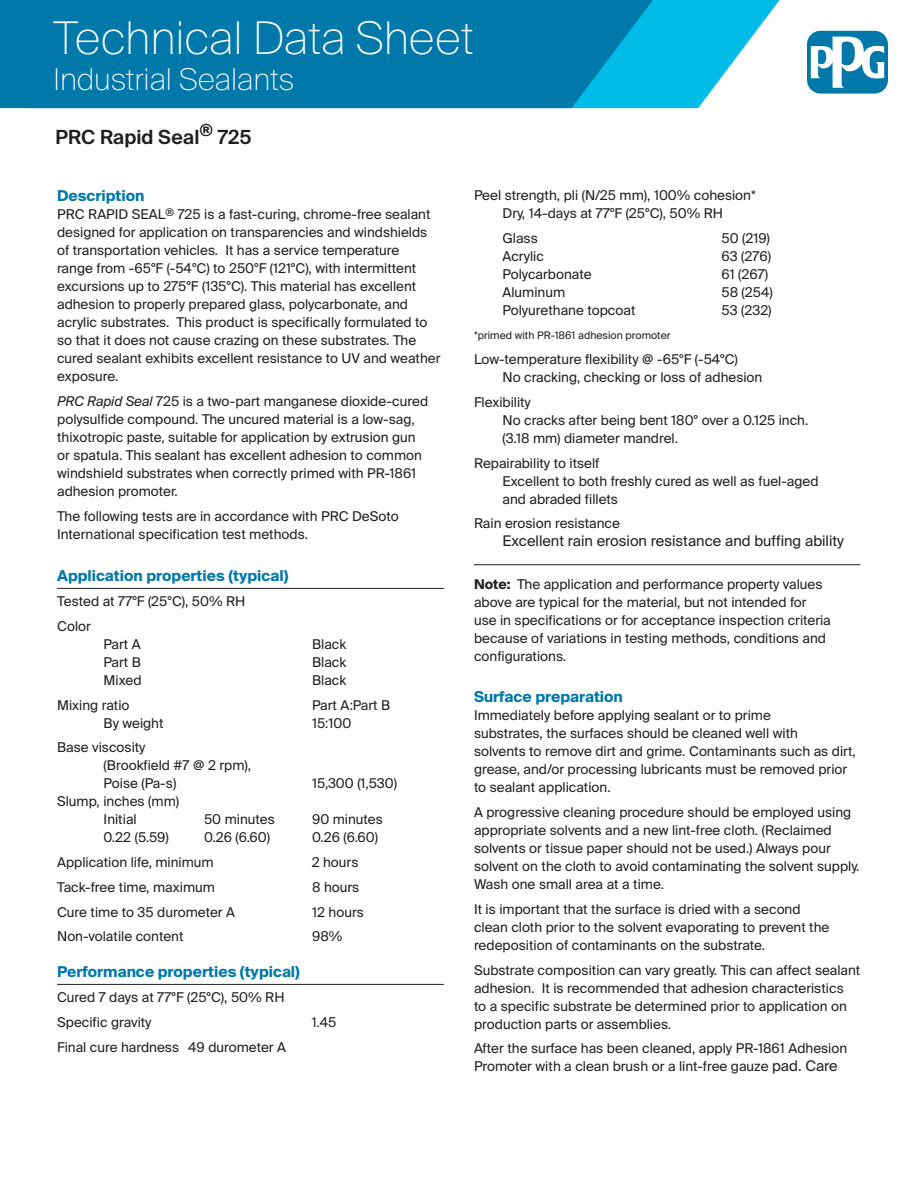
<style>
.page{position:relative;width:918px;height:1188px;background:#fff}
.page>*{position:absolute;margin:0;border:0;box-sizing:border-box;transform-origin:0 0}
.t1{font:100 45px "Suisse Intl";color:#fff}
.t2{font:100 30px "Suisse Intl";color:#fff}
.t3{font:600 19.5px "Suisse Intl";color:#231f20}
.SuisseHeaderUnderlin{font:700 15px "Suisse Intl";color:#0078aa}
.SuisseBasic{font:700 15px "Suisse Intl";color:#0078aa}
.TableUnderlinetop{font:14.7px "Suisse Intl";color:#231f20}
.text{font:13.5px/18px "Suisse Intl";color:#231f20}
.text-2{font:10.5px "Suisse Intl";color:#231f20}
.s1{font-style:italic}
.s2{font-weight:700}
.s3{font-size:14.7px}
</style>
<div class="page">
<hr style="left:474px;top:564px;width:386px;height:1px;background:#231f20">
<hr style="left:57px;top:588px;width:387px;height:1px;background:#231f20">
<hr style="left:57px;top:984px;width:387px;height:1px;background:#231f20">
<div style="left:807px;top:31px;width:81px;height:63px;background:#0078aa;border-radius:14px"></div>
<svg style="left:811px;top:36px;width:73px;height:52px"></svg>
<svg style="left:653px;top:0;width:127px;height:108px;fill:#02bce8"></svg>
<div style="left:0;top:0;width:653px;height:108px;background:#0078aa"></div>
<p class="t1" style="left:54px;top:12px;width:422px">Technical Data Sheet</p>
<p class="t2" style="left:54px;top:62px;width:242px">Industrial Sealants</p>
<p class="t3" style="left:56px;top:126px;width:198px">PRC Rapid Seal<sup>®</sup> 725</p>
<p class="SuisseBasic" style="left:57px;top:187px;width:89px">Description</p>
<p class="text" style="left:57px;top:205px;width:385px">PRC RAPID SEAL<sup>®</sup> 725 is a fast-curing, chrome-free sealant designed for application on transparencies and windshields of transportation vehicles. It has a service temperature<br>range from -65°F (-54°C) to 250°F (121°C), with intermittent excursions up to 275°F (135°C). This material has excellent adhesion to properly prepared glass, polycarbonate, and acrylic substrates. This product is specifically formulated to so that it does not cause crazing on these substrates. The cured sealant exhibits excellent resistance to UV and weather exposure.</p>
<p class="text" style="left:57px;top:392px;width:373px"><span class="s1">PRC Rapid Seal</span> 725 is a two-part manganese dioxide-cured polysulfide compound. The uncured material is a low-sag, thixotropic paste, suitable for application by extrusion gun or spatula. This sealant has excellent adhesion to common windshield substrates when correctly primed with PR-1861 adhesion promoter.</p>
<p class="text" style="left:57px;top:507px;width:343px">The following tests are in accordance with PRC DeSoto<br>International specification test methods.</p>
<p class="SuisseHeaderUnderlin" style="left:57px;top:567px;width:233px">Application properties (typical)</p>
<p class="text" style="left:57px;top:592px;width:190px">Tested at 77°F (25°C), 50% RH</p>
<p class="text" style="left:57px;top:617px;width:35px">Color</p>
<p class="text" style="left:104px;top:635px;width:39px">Part A</p>
<p class="text" style="left:312px;top:635px;width:36px">Black</p>
<p class="text" style="left:104px;top:653px;width:39px">Part B</p>
<p class="text" style="left:312px;top:653px;width:36px">Black</p>
<p class="text" style="left:104px;top:671px;width:39px">Mixed</p>
<p class="text" style="left:312px;top:671px;width:36px">Black</p>
<p class="text" style="left:57px;top:696px;width:74px">Mixing ratio</p>
<p class="text" style="left:312px;top:696px;width:80px">Part A:Part B</p>
<p class="text" style="left:104px;top:714px;width:61px">By weight</p>
<p class="text" style="left:312px;top:714px;width:41px">15:100</p>
<p class="text" style="left:57px;top:739px;width:90px">Base viscosity</p>
<p class="text" style="left:104px;top:757px;width:149px">(Brookfield #7 @ 2 rpm),</p>
<p class="text" style="left:104px;top:775px;width:74px">Poise (Pa-s)</p>
<p class="text" style="left:312px;top:775px;width:86px">15,300 (1,530)</p>
<p class="text" style="left:57px;top:793px;width:124px">Slump, inches (mm)</p>
<p class="text" style="left:104px;top:811px;width:35px">Initial</p>
<p class="text" style="left:204px;top:811px;width:72px">50 minutes</p>
<p class="text" style="left:312px;top:811px;width:72px">90 minutes</p>
<p class="text" style="left:104px;top:829px;width:67px">0.22 (5.59)</p>
<p class="text" style="left:204px;top:829px;width:67px">0.26 (6.60)</p>
<p class="text" style="left:312px;top:829px;width:67px">0.26 (6.60)</p>
<p class="text" style="left:57px;top:853px;width:158px">Application life, minimum</p>
<p class="text" style="left:312px;top:853px;width:48px">2 hours</p>
<p class="text" style="left:57px;top:878px;width:159px">Tack-free time, maximum</p>
<p class="text" style="left:312px;top:878px;width:49px">8 hours</p>
<p class="text" style="left:57px;top:903px;width:179px">Cure time to 35 durometer A</p>
<p class="text" style="left:312px;top:903px;width:53px">12 hours</p>
<p class="text" style="left:57px;top:928px;width:128px">Non-volatile content</p>
<p class="text" style="left:312px;top:928px;width:32px">98%</p>
<p class="SuisseHeaderUnderlin" style="left:57px;top:963px;width:244px">Performance properties (typical)</p>
<p class="text" style="left:57px;top:988px;width:229px">Cured 7 days at 77°F (25°C), 50% RH</p>
<p class="text" style="left:57px;top:1013px;width:96px">Specific gravity</p>
<p class="text" style="left:312px;top:1013px;width:26px">1.45</p>
<p class="text" style="left:57px;top:1038px;width:231px">Final cure hardness 49 durometer A</p>
<p class="text" style="left:474px;top:186px;width:283px">Peel strength, pli (N/25 mm), 100% cohesion*</p>
<p class="text" style="left:502px;top:204px;width:222px">Dry, 14-days at 77°F (25°C), 50% RH</p>
<p class="text" style="left:502px;top:229px;width:37px">Glass</p>
<p class="text" style="left:721px;top:229px;width:50px">50 (219)</p>
<p class="text" style="left:502px;top:247px;width:43px">Acrylic</p>
<p class="text" style="left:721px;top:247px;width:51px">63 (276)</p>
<p class="text" style="left:502px;top:265px;width:91px">Polycarbonate</p>
<p class="text" style="left:721px;top:265px;width:48px">61 (267)</p>
<p class="text" style="left:502px;top:283px;width:64px">Aluminum</p>
<p class="text" style="left:721px;top:283px;width:53px">58 (254)</p>
<p class="text" style="left:502px;top:301px;width:134px">Polyurethane topcoat</p>
<p class="text" style="left:721px;top:301px;width:52px">53 (232)</p>
<p class="text-2" style="left:474px;top:330px;width:198px">*primed with PR-1861 adhesion promoter</p>
<p class="text" style="left:474px;top:350px;width:265px">Low-temperature flexibility @ -65°F (-54°C)</p>
<p class="text" style="left:502px;top:368px;width:261px">No cracking, checking or loss of adhesion</p>
<p class="text" style="left:474px;top:393px;width:58px">Flexibility</p>
<p class="text" style="left:502px;top:411px;width:307px">No cracks after being bent 180° over a 0.125 inch. (3.18 mm) diameter mandrel.</p>
<p class="text" style="left:474px;top:454px;width:127px">Repairability to itself</p>
<p class="text" style="left:502px;top:472px;width:317px">Excellent to both freshly cured as well as fuel-aged and abraded fillets</p>
<p class="text" style="left:474px;top:515px;width:148px">Rain erosion resistance</p>
<p class="TableUnderlinetop" style="left:503px;top:533px;width:343px">Excellent rain erosion resistance and buffing ability</p>
<p class="text" style="left:474px;top:575px;width:358px"><span class="s2">Note:</span> The application and performance property values above are typical for the material, but not intended for use in specifications or for acceptance inspection criteria because of variations in testing methods, conditions and configurations.</p>
<p class="SuisseBasic" style="left:474px;top:688px;width:150px">Surface preparation</p>
<p class="text" style="left:474px;top:707px;width:298px">Immediately before applying sealant or to prime</p>
<p class="text" style="left:474px;top:725px;width:326px">substrates, the surfaces should be cleaned well with</p>
<p class="text" style="left:474px;top:743px;width:383px">solvents to remove dirt and grime. Contaminants such as dirt, grease, and/or processing lubricants must be removed prior to sealant application.</p>
<p class="text" style="left:474px;top:803px;width:387px">A progressive cleaning procedure should be employed using appropriate solvents and a new lint-free cloth. (Reclaimed solvents or tissue paper should not be used.) Always pour solvent on the cloth to avoid contaminating the solvent supply.<br>Wash one small area at a time.</p>
<p class="text" style="left:474px;top:900px;width:357px">It is important that the surface is dried with a second clean cloth prior to the solvent evaporating to prevent the redeposition of contaminants on the substrate.</p>
<p class="text" style="left:474px;top:961px;width:388px">Substrate composition can vary greatly. This can affect sealant adhesion. It is recommended that adhesion characteristics<br>to a specific substrate be determined prior to application on production parts or assemblies.</p>
<p class="text" style="left:474px;top:1040px;width:375px">After the surface has been cleaned, apply PR-1861 Adhesion<br>Promoter with a clean brush or a lint-free gauze <span class="s3">pad. Care</span></p>
</div>
